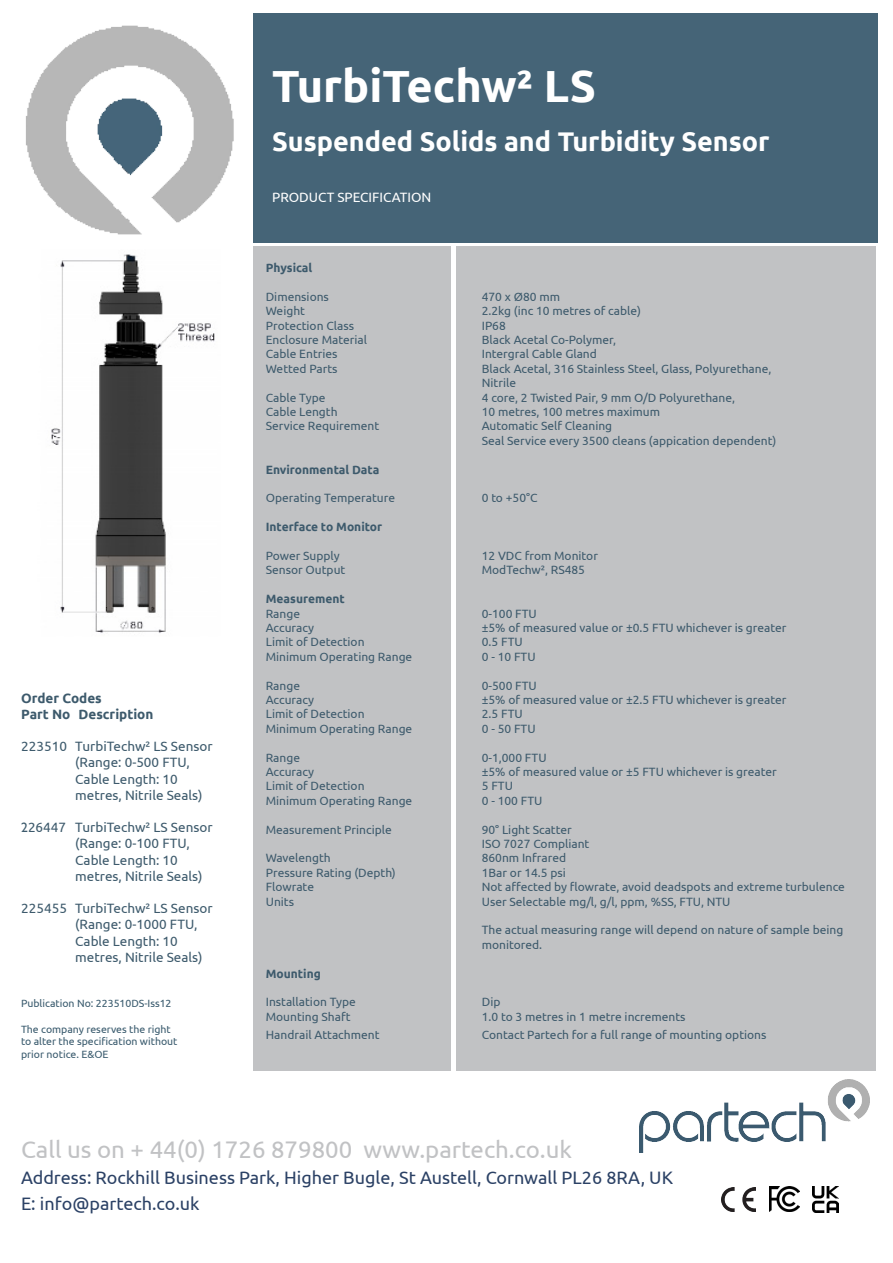
<style>
.page{position:relative;width:893px;height:1263px;background:#fff}
.page>*{position:absolute;margin:0;border:0;box-sizing:border-box;transform-origin:0 0}
.t1{font:700 45px "Ubuntu";color:#fff}
.t2{font:700 27px "Ubuntu";color:#fff}
.t3{font:24px "Ubuntu";color:#c1c2c4}
.t4{font:18px "Ubuntu";color:#2b4165}
.t5{font:13.5px/16.2px "Ubuntu";color:#3d5a6c}
.t6{font:700 13.5px "Ubuntu";color:#3d5a6c}
.t7{font:13.5px "Ubuntu";color:#fff}
.t8{font:12px/14.4px "Ubuntu";color:#3d5a6c}
.t9{font:700 12px "Ubuntu";color:#3d5a6c}
.t10{font:10.5px "Ubuntu";color:#395a6d}
.s1{font-family:"Gill Sans"}
</style>
<div class="page">
<div style="left:456px;top:247px;width:420px;height:824px;background:#c1c2c4"></div>
<div style="left:254px;top:247px;width:197px;height:824px;background:#c1c2c4"></div>
<img style="left:639px;top:1079px;width:230px;height:74px">
<img style="left:26px;top:25px;width:208px;height:210px">
<div style="left:254px;top:13px;width:624px;height:229px;background:#456477"></div>
<img style="left:721px;top:1187px;width:35px;height:25px">
<img style="left:770px;top:1187px;width:29px;height:25px">
<img style="left:813px;top:1186px;width:26px;height:26px">
<img style="left:51px;top:254px;width:164px;height:379px">
<p class="t1" style="left:272px;top:59px;width:325px">TurbiTechw² LS</p>
<p class="t2" style="left:272px;top:125px;width:499px">Suspended Solids and Turbidity Sensor</p>
<p class="t6" style="left:21px;top:689px;width:82px">Order Codes</p>
<p class="t6" style="left:21px;top:706px;width:134px">Part No Description</p>
<p class="t5" style="left:75px;top:738px;width:139px;text-indent:-54px">223510 TurbiTechw² LS Sensor (Range: 0-500 FTU,<br>Cable Length: 10 metres, Nitrile Seals)</p>
<p class="t5" style="left:75px;top:819px;width:139px;text-indent:-54px"><span class="s1">2</span>26447 TurbiTechw² LS Sensor (Range: 0-100 FTU,<br>Cable Length: 10 metres, Nitrile Seals)</p>
<p class="t5" style="left:75px;top:900px;width:139px;text-indent:-54px">225455 TurbiTechw² LS Sensor (Range: 0-1000 FTU,<br>Cable Length: 10 metres, Nitrile Seals)</p>
<p class="t10" style="left:21px;top:997px;width:152px">Publication No: 223510DS-Iss12</p>
<p class="t10" style="left:21px;top:1022px;width:151px">The company reserves the right</p>
<p class="t10" style="left:21px;top:1035px;width:158px">to alter the specification without</p>
<p class="t10" style="left:21px;top:1048px;width:89px">prior notice. E&amp;OE</p>
<p class="t7" style="left:272px;top:189px;width:161px">PRODUCT SPECIFICATION</p>
<p class="t9" style="left:266px;top:260px;width:48px">Physical</p>
<p class="t8" style="left:266px;top:289px;width:65px">Dimensions</p>
<p class="t8" style="left:482px;top:289px;width:80px">470 x Ø80 mm</p>
<p class="t8" style="left:266px;top:303px;width:41px">Weight</p>
<p class="t8" style="left:482px;top:303px;width:161px">2.2kg (inc 10 metres of cable)</p>
<p class="t8" style="left:266px;top:318px;width:90px">Protection Class</p>
<p class="t8" style="left:482px;top:318px;width:26px">IP68</p>
<p class="t8" style="left:266px;top:332px;width:103px">Enclosure Material</p>
<p class="t8" style="left:482px;top:332px;width:136px">Black Acetal Co-Polymer,</p>
<p class="t8" style="left:266px;top:346px;width:73px">Cable Entries</p>
<p class="t8" style="left:482px;top:346px;width:117px">Intergral Cable Gland</p>
<p class="t8" style="left:266px;top:361px;width:73px">Wetted Parts</p>
<p class="t8" style="left:482px;top:361px;width:291px">Black Acetal, 316 Stainless Steel, Glass, Polyurethane,</p>
<p class="t8" style="left:482px;top:375px;width:36px">Nitrile</p>
<p class="t8" style="left:266px;top:390px;width:61px">Cable Type</p>
<p class="t8" style="left:482px;top:390px;width:255px">4 core, 2 Twisted Pair, 9 mm O/D Polyurethane,</p>
<p class="t8" style="left:266px;top:404px;width:73px">Cable Length</p>
<p class="t8" style="left:482px;top:404px;width:180px">10 metres, 100 metres maximum</p>
<p class="t8" style="left:266px;top:418px;width:115px">Service Requirement</p>
<p class="t8" style="left:482px;top:418px;width:132px">Automatic Self Cleaning</p>
<p class="t8" style="left:482px;top:433px;width:296px">Seal Service every 3500 cleans (appication dependent)</p>
<p class="t9" style="left:266px;top:462px;width:115px">Environmental Data</p>
<p class="t8" style="left:266px;top:490px;width:131px">Operating Temperature</p>
<p class="t8" style="left:482px;top:490px;width:57px">0 to +50°C</p>
<p class="t9" style="left:266px;top:520px;width:118px">Interface to Monitor</p>
<p class="t8" style="left:266px;top:548px;width:76px">Power Supply</p>
<p class="t8" style="left:482px;top:548px;width:118px">12 VDC from Monitor</p>
<p class="t8" style="left:266px;top:562px;width:81px">Sensor Output</p>
<p class="t8" style="left:482px;top:562px;width:105px">ModTechw², RS485</p>
<p class="t9" style="left:266px;top:592px;width:80px">Measurement</p>
<p class="t8" style="left:266px;top:606px;width:36px">Range</p>
<p class="t8" style="left:482px;top:606px;width:57px">0-100 FTU</p>
<p class="t8" style="left:266px;top:620px;width:50px">Accuracy</p>
<p class="t8" style="left:482px;top:620px;width:306px">±5% of measured value or ±0.5 FTU whichever is greater</p>
<p class="t8" style="left:266px;top:634px;width:100px">Limit of Detection</p>
<p class="t8" style="left:482px;top:634px;width:42px">0.5 FTU</p>
<p class="t8" style="left:266px;top:649px;width:148px">Minimum Operating Range</p>
<p class="t8" style="left:482px;top:649px;width:55px">0 - 10 FTU</p>
<p class="t8" style="left:266px;top:678px;width:36px">Range</p>
<p class="t8" style="left:482px;top:678px;width:57px">0-500 FTU</p>
<p class="t8" style="left:266px;top:692px;width:50px">Accuracy</p>
<p class="t8" style="left:482px;top:692px;width:306px">±5% of measured value or ±2.5 FTU whichever is greater</p>
<p class="t8" style="left:266px;top:706px;width:100px">Limit of Detection</p>
<p class="t8" style="left:482px;top:706px;width:42px">2.5 FTU</p>
<p class="t8" style="left:266px;top:721px;width:148px">Minimum Operating Range</p>
<p class="t8" style="left:482px;top:721px;width:55px">0 - 50 FTU</p>
<p class="t8" style="left:266px;top:750px;width:36px">Range</p>
<p class="t8" style="left:482px;top:750px;width:66px">0-1,000 FTU</p>
<p class="t8" style="left:266px;top:764px;width:50px">Accuracy</p>
<p class="t8" style="left:482px;top:764px;width:297px">±5% of measured value or ±5 FTU whichever is greater</p>
<p class="t8" style="left:266px;top:778px;width:100px">Limit of Detection</p>
<p class="t8" style="left:482px;top:778px;width:33px">5 FTU</p>
<p class="t8" style="left:266px;top:793px;width:148px">Minimum Operating Range</p>
<p class="t8" style="left:482px;top:793px;width:62px">0 - 100 FTU</p>
<p class="t8" style="left:266px;top:822px;width:128px">Measurement Principle</p>
<p class="t8" style="left:482px;top:822px;width:92px">90° Light Scatter</p>
<p class="t8" style="left:482px;top:836px;width:109px">ISO 7027 Compliant</p>
<p class="t8" style="left:266px;top:850px;width:66px">Wavelength</p>
<p class="t8" style="left:482px;top:850px;width:86px">860nm Infrared</p>
<p class="t8" style="left:266px;top:865px;width:132px">Pressure Rating (Depth)</p>
<p class="t8" style="left:482px;top:865px;width:86px">1Bar or 14.5 psi</p>
<p class="t8" style="left:266px;top:879px;width:50px">Flowrate</p>
<p class="t8" style="left:482px;top:879px;width:365px">Not affected by flowrate, avoid deadspots and extreme turbulence</p>
<p class="t8" style="left:266px;top:894px;width:30px">Units</p>
<p class="t8" style="left:482px;top:894px;width:250px">User Selectable mg/l, g/l, ppm, %SS, FTU, NTU</p>
<p class="t8" style="left:482px;top:922px;width:363px">The actual measuring range will depend on nature of sample being monitored.</p>
<p class="t9" style="left:266px;top:966px;width:57px">Mounting</p>
<p class="t8" style="left:266px;top:994px;width:92px">Installation Type</p>
<p class="t8" style="left:482px;top:994px;width:20px">Dip</p>
<p class="t8" style="left:266px;top:1009px;width:86px">Mounting Shaft</p>
<p class="t8" style="left:482px;top:1009px;width:205px">1.0 to 3 metres in 1 metre increments</p>
<p class="t8" style="left:266px;top:1027px;width:115px">Handrail Attachment</p>
<p class="t8" style="left:482px;top:1027px;width:286px">Contact Partech for a full range of mounting options</p>
<p class="t3" style="left:21px;top:1135px;width:552px">Call us on + 44(0) 1726 879800 www.partech.co.uk</p>
<p class="t4" style="left:21px;top:1167px;width:653px">Address: Rockhill Business Park, Higher Bugle, St Austell, Cornwall PL26 8RA, UK</p>
<p class="t4" style="left:21px;top:1192px;width:180px">E: info@partech.co.uk</p>
</div>
